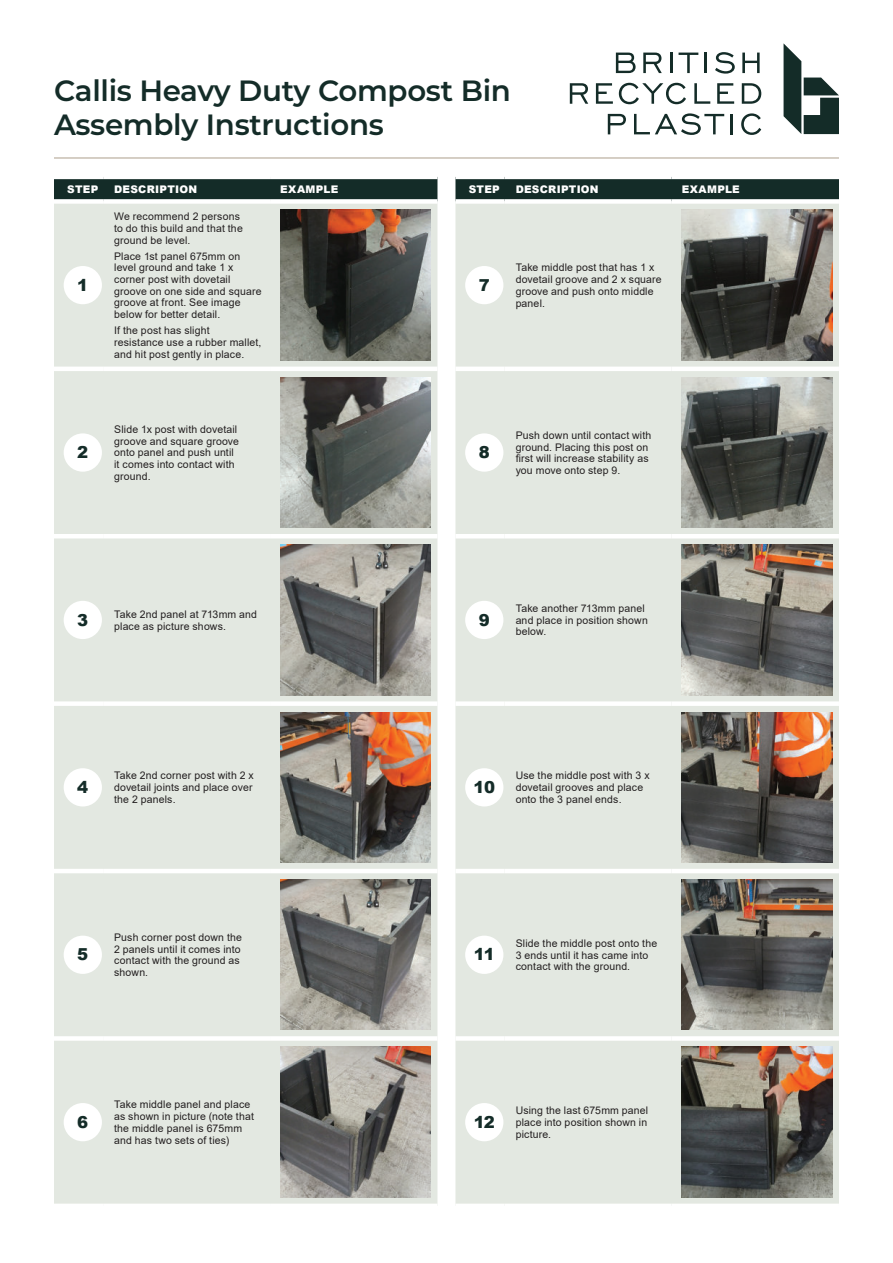
<style>
.page{position:relative;width:893px;height:1263px;background:#fff}
.page>*{position:absolute;margin:0;border:0;box-sizing:border-box;transform-origin:0 0}
.t1{font:600 29.25px/33.5px "Montserrat";letter-spacing:-.01em;color:#142c28}
.t2{font:900 16.5px "Arial";color:#142c28}
.t3{font:10.5px/11.7px "Arial";letter-spacing:.015em;color:#231f20}
.t4{font:900 10.5px "Arial";letter-spacing:.025em;color:#fff}
</style>
<div class="page">
<div style="left:54px;top:179px;width:383px;height:20px;background:#142c28"></div>
<div style="left:54px;top:204px;width:383px;height:999px;background:#e3e8e1"></div>
<hr style="left:54px;top:367px;width:49px;height:4px;background:#fff">
<hr style="left:103px;top:367px;width:167px;height:4px;background:#fff">
<hr style="left:270px;top:367px;width:167px;height:4px;background:#fff">
<hr style="left:54px;top:534px;width:49px;height:4px;background:#fff">
<hr style="left:103px;top:534px;width:167px;height:4px;background:#fff">
<hr style="left:270px;top:534px;width:167px;height:4px;background:#fff">
<div style="left:54px;top:701px;width:49px;height:5px;background:#fff"></div>
<div style="left:103px;top:701px;width:167px;height:5px;background:#fff"></div>
<div style="left:270px;top:701px;width:167px;height:5px;background:#fff"></div>
<hr style="left:54px;top:869px;width:49px;height:4px;background:#fff">
<hr style="left:103px;top:869px;width:167px;height:4px;background:#fff">
<hr style="left:270px;top:869px;width:167px;height:4px;background:#fff">
<div style="left:54px;top:1036px;width:49px;height:5px;background:#fff"></div>
<div style="left:103px;top:1036px;width:167px;height:5px;background:#fff"></div>
<div style="left:270px;top:1036px;width:167px;height:5px;background:#fff"></div>
<div style="left:64px;top:266px;width:38px;height:38px;background:#fff;border-radius:50%"></div>
<img style="left:280px;top:210px;width:151px;height:150px">
<div style="left:64px;top:433px;width:38px;height:39px;background:#fff;border-radius:50%"></div>
<img style="left:280px;top:377px;width:151px;height:151px">
<div style="left:64px;top:601px;width:38px;height:38px;background:#fff;border-radius:50%"></div>
<img style="left:280px;top:545px;width:151px;height:150px">
<div style="left:64px;top:768px;width:38px;height:38px;background:#fff;border-radius:50%"></div>
<img style="left:280px;top:712px;width:151px;height:150px">
<div style="left:64px;top:936px;width:38px;height:38px;background:#fff;border-radius:50%"></div>
<img style="left:280px;top:879px;width:151px;height:151px">
<div style="left:64px;top:1103px;width:38px;height:38px;background:#fff;border-radius:50%"></div>
<img style="left:280px;top:1047px;width:151px;height:150px">
<div style="left:455px;top:179px;width:384px;height:20px;background:#142c28"></div>
<div style="left:455px;top:204px;width:384px;height:999px;background:#e3e8e1"></div>
<hr style="left:455px;top:367px;width:50px;height:4px;background:#fff">
<hr style="left:505px;top:367px;width:166px;height:4px;background:#fff">
<hr style="left:671px;top:367px;width:168px;height:4px;background:#fff">
<hr style="left:455px;top:534px;width:50px;height:4px;background:#fff">
<hr style="left:505px;top:534px;width:166px;height:4px;background:#fff">
<hr style="left:671px;top:534px;width:168px;height:4px;background:#fff">
<div style="left:455px;top:701px;width:50px;height:5px;background:#fff"></div>
<div style="left:505px;top:701px;width:166px;height:5px;background:#fff"></div>
<div style="left:671px;top:701px;width:168px;height:5px;background:#fff"></div>
<hr style="left:455px;top:869px;width:50px;height:4px;background:#fff">
<hr style="left:505px;top:869px;width:166px;height:4px;background:#fff">
<hr style="left:671px;top:869px;width:168px;height:4px;background:#fff">
<div style="left:455px;top:1036px;width:50px;height:5px;background:#fff"></div>
<div style="left:505px;top:1036px;width:166px;height:5px;background:#fff"></div>
<div style="left:671px;top:1036px;width:168px;height:5px;background:#fff"></div>
<div style="left:465px;top:266px;width:38px;height:38px;background:#fff;border-radius:50%"></div>
<img style="left:682px;top:210px;width:150px;height:150px">
<div style="left:465px;top:433px;width:38px;height:39px;background:#fff;border-radius:50%"></div>
<img style="left:682px;top:377px;width:150px;height:151px">
<div style="left:465px;top:601px;width:38px;height:38px;background:#fff;border-radius:50%"></div>
<img style="left:682px;top:545px;width:150px;height:150px">
<div style="left:465px;top:768px;width:38px;height:38px;background:#fff;border-radius:50%"></div>
<img style="left:682px;top:712px;width:150px;height:150px">
<div style="left:465px;top:936px;width:38px;height:38px;background:#fff;border-radius:50%"></div>
<img style="left:682px;top:879px;width:150px;height:151px">
<div style="left:465px;top:1103px;width:38px;height:38px;background:#fff;border-radius:50%"></div>
<img style="left:682px;top:1047px;width:150px;height:150px">
<svg style="left:616px;top:53px;width:20px;height:20px"></svg>
<svg style="left:643px;top:53px;width:19px;height:20px"></svg>
<hr style="left:670px;top:52px;width:3px;height:21px;background:#142c28">
<svg style="left:679px;top:53px;width:19px;height:20px"></svg>
<hr style="left:704px;top:52px;width:3px;height:21px;background:#142c28">
<svg style="left:715px;top:52px;width:20px;height:22px"></svg>
<svg style="left:742px;top:53px;width:18px;height:20px"></svg>
<svg style="left:570px;top:83px;width:18px;height:21px"></svg>
<svg style="left:596px;top:83px;width:17px;height:21px"></svg>
<svg style="left:619px;top:83px;width:67px;height:21px"></svg>
<svg style="left:694px;top:83px;width:16px;height:21px"></svg>
<svg style="left:717px;top:83px;width:17px;height:21px"></svg>
<svg style="left:742px;top:83px;width:19px;height:21px"></svg>
<svg style="left:608px;top:114px;width:18px;height:20px"></svg>
<svg style="left:634px;top:113px;width:90px;height:22px"></svg>
<hr style="left:730px;top:114px;width:3px;height:20px;background:#142c28">
<svg style="left:741px;top:113px;width:20px;height:22px"></svg>
<svg style="left:783px;top:43px;width:56px;height:91px"></svg>
<hr style="left:54px;top:157px;width:785px;height:2px;background:#d1c9bf">
<h1 class="t1" style="left:54px;top:76px;width:458px">Callis Heavy Duty Compost Bin<br>Assembly Instructions</h1>
<p class="t4" style="left:67px;top:183px;width:33px">STEP</p>
<p class="t4" style="left:114px;top:183px;width:85px">DESCRIPTION</p>
<p class="t4" style="left:280px;top:183px;width:60px">EXAMPLE</p>
<p class="t4" style="left:469px;top:183px;width:33px">STEP</p>
<p class="t4" style="left:516px;top:183px;width:85px">DESCRIPTION</p>
<p class="t4" style="left:682px;top:183px;width:60px">EXAMPLE</p>
<h2 class="t2" style="left:77px;top:275px;width:13px">1</h2>
<p class="t3" style="left:114px;top:212px;width:130px">We recommend 2 persons to do this build and that the ground be level.</p>
<p class="t3" style="left:114px;top:251px;width:149px">Place 1st panel 675mm on level ground and take 1 x corner post with dovetail groove on one side and square groove at front. See image below for better detail.</p>
<p class="t3" style="left:114px;top:326px;width:149px">If the post has slight resistance use a rubber mallet, and hit post gently in place.</p>
<h2 class="t2" style="left:479px;top:275px;width:13px">7</h2>
<p class="t3" style="left:516px;top:263px;width:148px">Take middle post that has 1 x dovetail groove and 2 x square groove and push onto middle panel.</p>
<h2 class="t2" style="left:77px;top:443px;width:13px">2</h2>
<p class="t3" style="left:114px;top:424px;width:126px">Slide 1x post with dovetail groove and square groove onto panel and push until it comes into contact with ground.</p>
<h2 class="t2" style="left:479px;top:443px;width:13px">8</h2>
<p class="t3" style="left:516px;top:430px;width:137px">Push down until contact with ground. Placing this post on first will increase stability as you move onto step 9.</p>
<h2 class="t2" style="left:77px;top:610px;width:13px">3</h2>
<p class="t3" style="left:114px;top:609px;width:144px">Take 2nd panel at 713mm and place as picture shows.</p>
<h2 class="t2" style="left:479px;top:610px;width:13px">9</h2>
<p class="t3" style="left:516px;top:603px;width:134px">Take another 713mm panel and place in position shown below.</p>
<h2 class="t2" style="left:77px;top:778px;width:13px">4</h2>
<p class="t3" style="left:114px;top:771px;width:141px">Take 2nd corner post with 2 x dovetail joints and place over the 2 panels.</p>
<h2 class="t2" style="left:474px;top:778px;width:23px">10</h2>
<p class="t3" style="left:516px;top:771px;width:135px">Use the middle post with 3 x dovetail grooves and place onto the 3 panel ends.</p>
<h2 class="t2" style="left:77px;top:945px;width:13px">5</h2>
<p class="t3" style="left:114px;top:932px;width:129px">Push corner post down the<br>2 panels until it comes into contact with the ground as shown.</p>
<h2 class="t2" style="left:474px;top:945px;width:22px">11</h2>
<p class="t3" style="left:516px;top:938px;width:143px">Slide the middle post onto the<br>3 ends until it has came into contact with the ground.</p>
<h2 class="t2" style="left:77px;top:1112px;width:13px">6</h2>
<p class="t3" style="left:114px;top:1100px;width:141px">Take middle panel and place as shown in picture (note that the middle panel is 675mm and has two sets of ties)</p>
<h2 class="t2" style="left:474px;top:1112px;width:23px">12</h2>
<p class="t3" style="left:516px;top:1106px;width:134px;text-align:justify">Using the last 675mm panel place into position shown in picture.</p>
</div>
